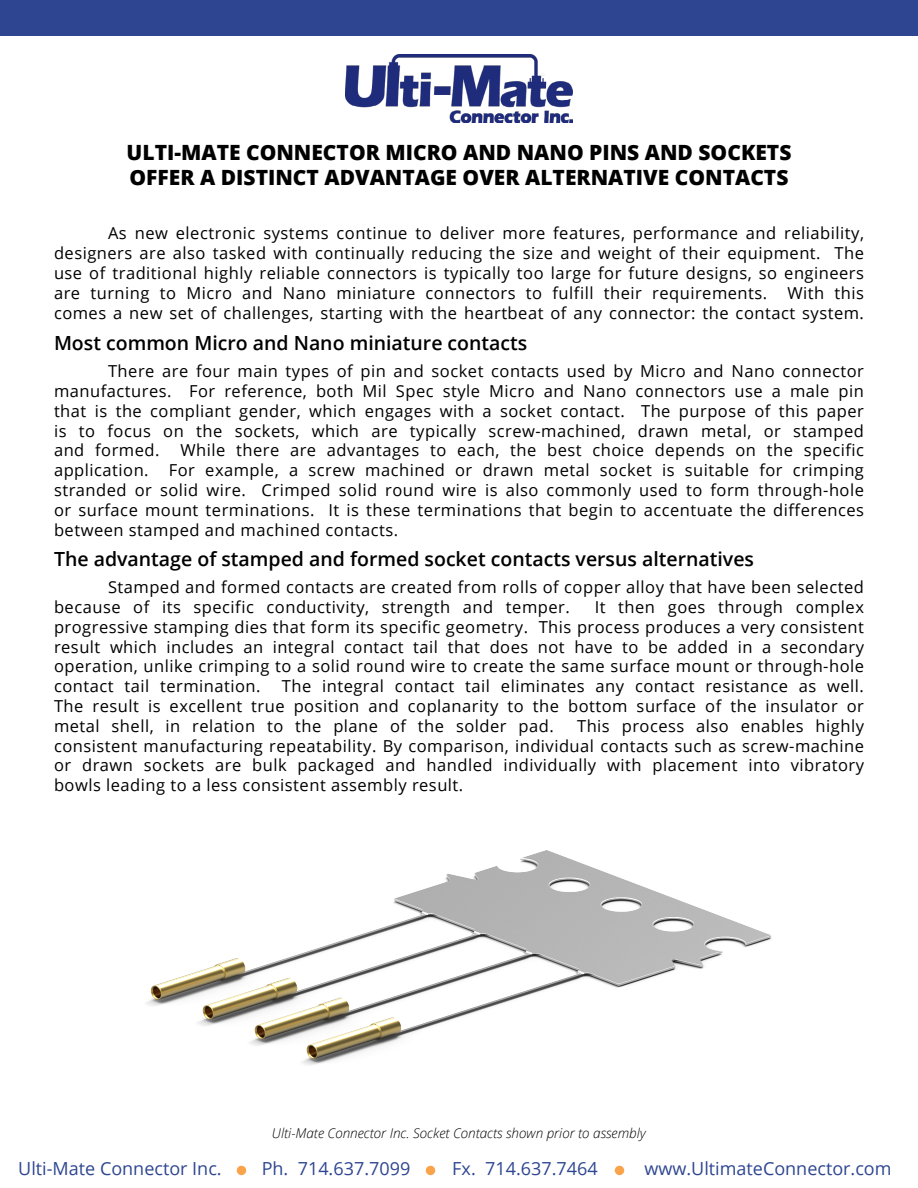
<style>
.page{position:relative;width:918px;height:1188px;background:#fff}
.page>*{position:absolute;margin:0;border:0;box-sizing:border-box;transform-origin:0 0}
.t1{font:800 21px/25.2px "Open Sans";color:#000}
.t2{font:600 19.5px "Open Sans";color:#000}
.t3{font:18px "Open Sans";color:#2e4691}
.t4{font:16.5px/19.8px "Open Sans";letter-spacing:.03em;color:#000;text-align:justify}
.t5{font:italic 300 13.5px "Open Sans";color:#000}
</style>
<div class="page">
<div style="left:0;top:0;width:918px;height:35px;background:#2e4691"></div>
<div style="left:237px;top:1166px;width:9px;height:9px;background:#f9a34a;border-radius:50%"></div>
<div style="left:426px;top:1166px;width:9px;height:9px;background:#f9a34a;border-radius:50%"></div>
<div style="left:615px;top:1166px;width:9px;height:9px;background:#f9a34a;border-radius:50%"></div>
<img style="left:146px;top:850px;width:626px;height:215px">
<img style="left:345px;top:54px;width:228px;height:69px">
<p class="t1" style="left:127px;top:139px;width:666px">ULTI-MATE CONNECTOR MICRO AND NANO PINS AND SOCKETS<br>OFFER A DISTINCT ADVANTAGE OVER ALTERNATIVE CONTACTS</p>
<p class="t4" style="left:54px;top:223px;width:812px;text-indent:54px">As new electronic systems continue to deliver more features, performance and reliability, designers are also tasked with continually reducing the size and weight of their equipment. The use of traditional highly reliable connectors is typically too large for future designs, so engineers are turning to Micro and Nano miniature connectors to fulfill their requirements. With this comes a new set of challenges, starting with the heartbeat of any connector: the contact system.</p>
<p class="t2" style="left:54px;top:329px;width:475px">Most common Micro and Nano miniature contacts</p>
<p class="t4" style="left:54px;top:361px;width:812px;text-indent:54px">There are four main types of pin and socket contacts used by Micro and Nano connector manufactures. For reference, both Mil Spec style Micro and Nano connectors use a male pin that is the compliant gender, which engages with a socket contact. The purpose of this paper is to focus on the sockets, which are typically screw-machined, drawn metal, or stamped and formed.</p>
<p class="t4" style="left:54px;top:440px;width:812px;text-indent:126px">While there are advantages to each, the best choice depends on the specific application. For example, a screw machined or drawn metal socket is suitable for crimping stranded or solid wire. Crimped solid round wire is also commonly used to form through-hole or surface mount terminations. It is these terminations that begin to accentuate the differences between stamped and machined contacts.</p>
<p class="t2" style="left:54px;top:545px;width:702px">The advantage of stamped and formed socket contacts versus alternatives</p>
<p class="t4" style="left:54px;top:577px;width:811px;text-indent:54px">Stamped and formed contacts are created from rolls of copper alloy that have been selected because of its specific conductivity, strength and temper.</p>
<p class="t4" style="left:54px;top:597px;width:812px;text-indent:541px">It then goes through complex progressive stamping dies that form its specific geometry. This process produces a very consistent result which includes an integral contact tail that does not have to be added in a secondary operation, unlike crimping to a solid round wire to create the same surface mount or through-hole contact tail termination.</p>
<p class="t4" style="left:54px;top:676px;width:812px;text-indent:228px">The integral contact tail eliminates any contact resistance as well.<br>The result is excellent true position and coplanarity to the bottom surface of the insulator or metal shell, in relation to the plane of the solder pad.</p>
<p class="t4" style="left:54px;top:715px;width:812px;text-indent:523px">This process also enables highly consistent manufacturing repeatability. By comparison, individual contacts such as screw-machine or drawn sockets are bulk packaged and handled individually with placement into vibratory bowls leading to a less consistent assembly result.</p>
<p class="t5" style="left:272px;top:1124px;width:376px">Ulti-Mate Connector Inc. Socket Contacts shown prior to assembly</p>
<p class="t3" style="left:18px;top:1156px;width:205px">Ulti-Mate Connector Inc.</p>
<p class="t3" style="left:262px;top:1156px;width:150px">Ph. 714.637.7099</p>
<p class="t3" style="left:452px;top:1156px;width:147px">Fx. 714.637.7464</p>
<p class="t3" style="left:644px;top:1156px;width:249px">www.UltimateConnector.com</p>
</div>
